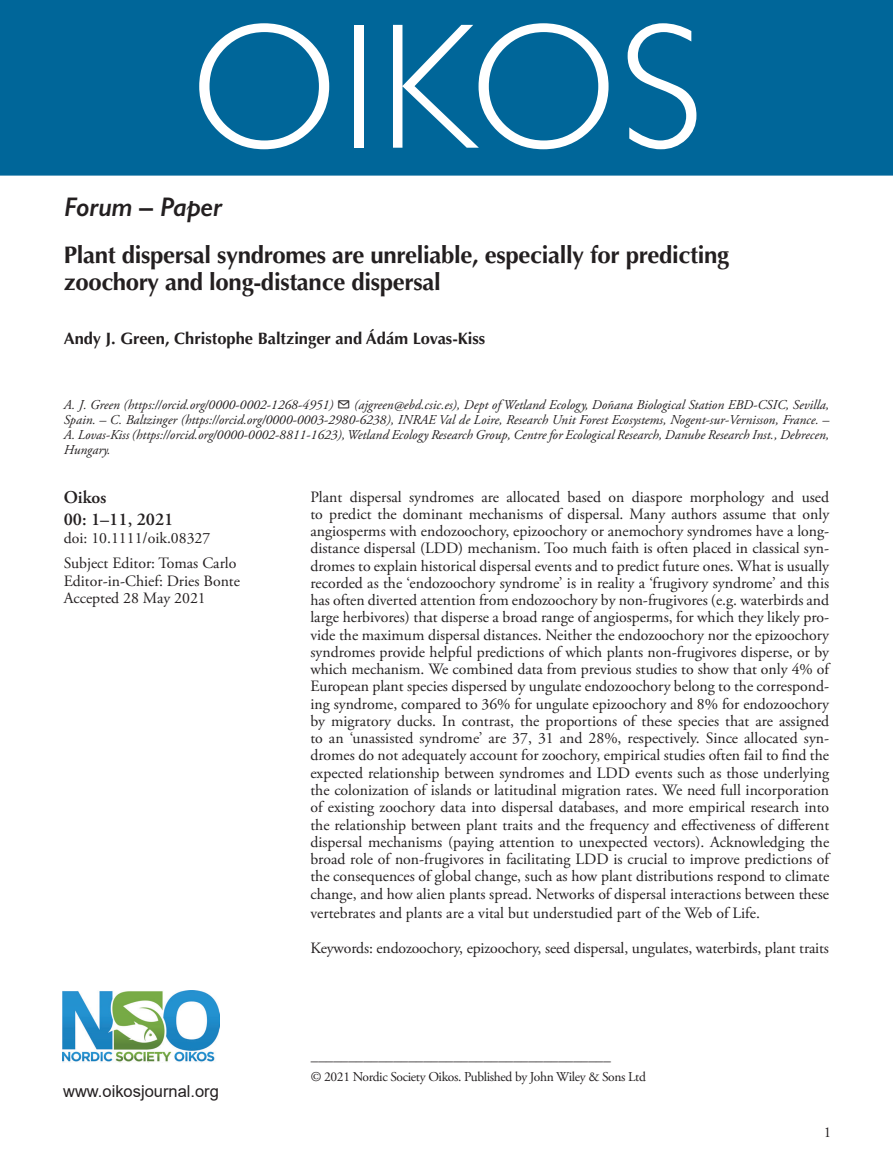
<style>
.page{position:relative;width:893px;height:1174px;background:#fff}
.page>*{position:absolute;margin:0;border:0;box-sizing:border-box;transform-origin:0 0}
.OIKOS{font:300 180px "Gill Sans";letter-spacing:.01em;color:#fff}
.AT_TYPE{font:italic 600 27px "Gill Sans";letter-spacing:-.015em;color:#231f20}
.CT{font:700 24px/27px "Optima LT Std";letter-spacing:-.015em;color:#231f20}
.Corres{font:600 18px "Adobe Garamond Pro";color:#231f20}
.AU{font:700 16.5px "Optima LT Std";color:#231f20}
.t1{font:16.5px "Arial";color:#231f20}
.ABS_TXT{font:15.75px/17.2px "Adobe Garamond Pro";color:#231f20;text-align:justify}
.Keywords{font:15.75px "Adobe Garamond Pro";letter-spacing:-.01em;color:#231f20}
.Doi_No{font:15.75px "Adobe Garamond Pro";color:#231f20}
.t2{font:15px "Adobe Garamond Pro";color:#231f20}
.Address{font:italic 13.5px/15px "Adobe Garamond Pro";color:#231f20;text-align:justify}
.FM_Note{font:13.5px "Adobe Garamond Pro";letter-spacing:-.025em;color:#231f20}
</style>
<div class="page">
<div style="left:0;top:0;width:893px;height:176px;background:#069"></div>
<img style="left:63px;top:990px;width:156px;height:72px">
<p class="OIKOS" style="left:190px;top:-53px;width:515px">OIKOS</p>
<p class="AT_TYPE" style="left:64px;top:191px;width:160px">Forum – Paper</p>
<p class="CT" style="left:64px;top:242px;width:667px">Plant dispersal syndromes are unreliable, especially for predicting zoochory and long-distance dispersal</p>
<p class="AU" style="left:64px;top:329px;width:423px">Andy J. Green, Christophe Baltzinger and Ádám Lovas-Kiss</p>
<p class="Address" style="left:64px;top:397px;width:767px">A. J. Green (https://orcid.org/0000-0002-1268-4951) ✉ (ajgreen@ebd.csic.es), Dept of Wetland Ecology, Doñana Biological Station EBD-CSIC, Sevilla, Spain. – C. Baltzinger (https://orcid.org/0000-0003-2980-6238), INRAE Val de Loire, Research Unit Forest Ecosystems, Nogent-sur-Vernisson, France. – A. Lovas-Kiss (https://orcid.org/0000-0002-8811-1623), Wetland Ecology Research Group, Centre for Ecological Research, Danube Research Inst., Debrecen, Hungary.</p>
<p class="Corres" style="left:64px;top:487px;width:44px">Oikos</p>
<p class="Corres" style="left:64px;top:509px;width:111px">00: 1–11, 2021</p>
<p class="Doi_No" style="left:64px;top:528px;width:148px">doi: 10.1111/oik.08327</p>
<p class="ABS_TXT" style="left:64px;top:555px;width:174px">Subject Editor: Tomas Carlo</p>
<p class="ABS_TXT" style="left:64px;top:572px;width:178px">Editor-in-Chief: Dries Bonte</p>
<p class="ABS_TXT" style="left:64px;top:590px;width:144px">Accepted 28 May 2021</p>
<p class="t1" style="left:63px;top:1079px;width:157px">www.oikosjournal.org</p>
<p class="ABS_TXT" style="left:310px;top:488px;width:520px">Plant dispersal syndromes are allocated based on diaspore morphology and used to predict the dominant mechanisms of dispersal. Many authors assume that only angiosperms with endozoochory, epizoochory or anemochory syndromes have a long&shy;distance dispersal (LDD) mechanism. Too much faith is often placed in classical syn&shy;dromes to explain historical dispersal events and to predict future ones. What is usually recorded as the ‘endozoochory syndrome’ is in reality a ‘frugivory syndrome’ and this has often diverted attention from endozoochory by non-frugivores (e.g. waterbirds and large herbivores) that disperse a broad range of angiosperms, for which they likely pro&shy;vide the maximum dispersal distances. Neither the endozoochory nor the epizoochory syndromes provide helpful predictions of which plants non-frugivores disperse, or by which mechanism. We combined data from previous studies to show that only 4% of European plant species dispersed by ungulate endozoochory belong to the correspond&shy;ing syndrome, compared to 36% for ungulate epizoochory and 8% for endozoochory by migratory ducks. In contrast, the proportions of these species that are assigned to an ‘unassisted syndrome’ are 37, 31 and 28%, respectively. Since allocated syn&shy;dromes do not adequately account for zoochory, empirical studies often fail to find the expected relationship between syndromes and LDD events such as those underlying the colonization of islands or latitudinal migration rates. We need full incorporation of existing zoochory data into dispersal databases, and more empirical research into the relationship between plant traits and the frequency and effectiveness of different dispersal mechanisms (paying attention to unexpected vectors). Acknowledging the broad role of non-frugivores in facilitating LDD is crucial to improve predictions of the consequences of global change, such as how plant distributions respond to climate change, and how alien plants spread. Networks of dispersal interactions between these</p>
<p class="ABS_TXT" style="left:310px;top:905px;width:451px">vertebrates and plants are a vital but understudied part of the Web of Life.</p>
<p class="Keywords" style="left:310px;top:938px;width:520px">Keywords: endozoochory, epizoochory, seed dispersal, ungulates, waterbirds, plant traits</p>
<p class="t2" style="left:311px;top:1051px;width:301px">––––––––––––––––––––––––––––––––––––––––</p>
<p class="FM_Note" style="left:311px;top:1068px;width:337px">© 2021 Nordic Society Oikos. Published by John Wiley &amp; Sons Ltd</p>
<p class="t2" style="left:824px;top:1123px;width:9px">1</p>
</div>
